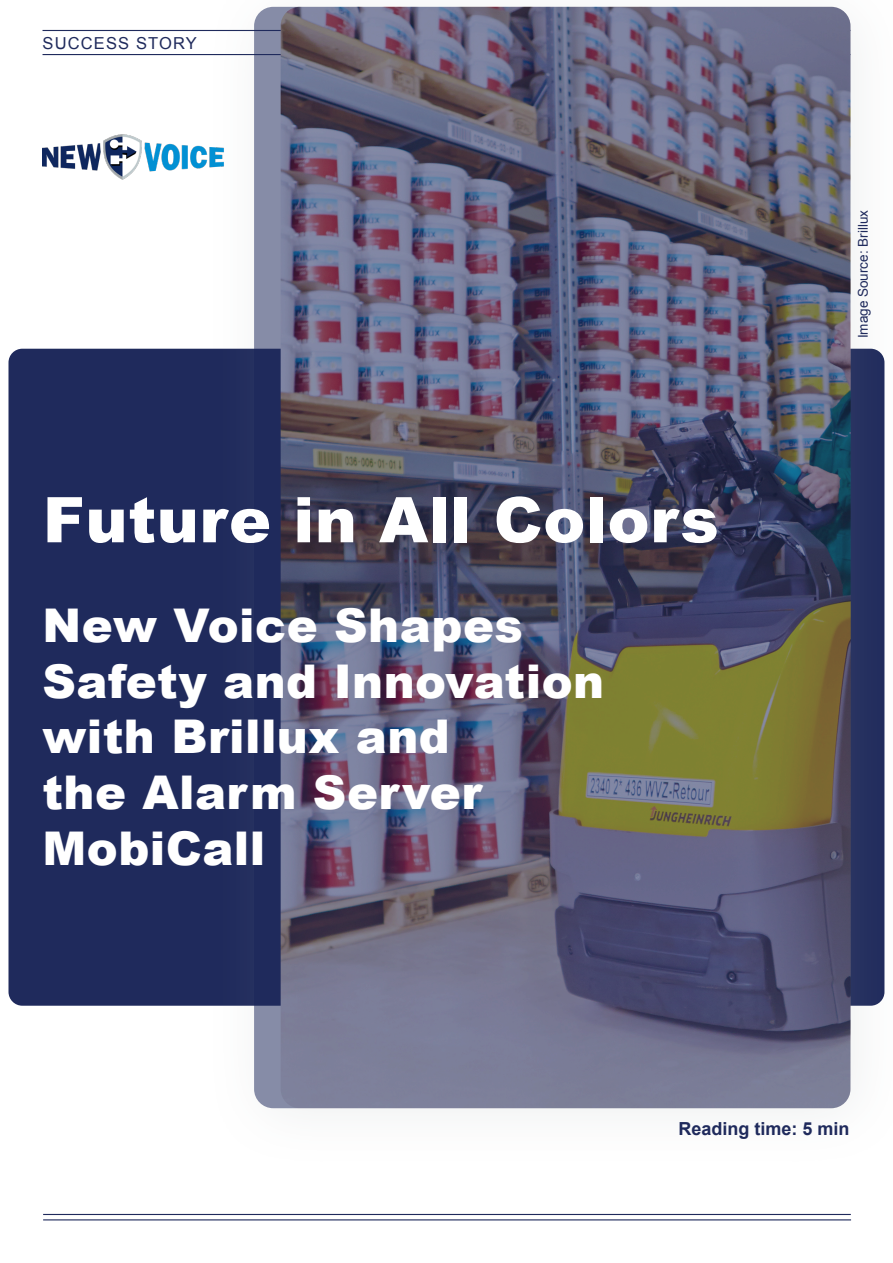
<style>
.page{position:relative;width:893px;height:1263px;background:#fff}
.page>*{position:absolute;margin:0;border:0;box-sizing:border-box;transform-origin:0 0}
.t1{font:900 63px "Arial";letter-spacing:.01em;color:#fff}
.t2{font:900 46.5px/55.8px "Arial";letter-spacing:.01em;color:#fff}
.t3{font:700 18px "Arial";color:#1f2a5c}
.t4{font:16.5px "Arial";letter-spacing:.07em;color:#1f2a5c}
.t5{font:13.5px "Arial";color:#1f2a5c}
</style>
<div class="page">
<div style="left:9px;top:349px;width:875px;height:657px;background:#1f2a5c;border-radius:14px"></div>
<hr style="left:43px;top:30px;width:807px;height:1px;background:#1f2a5c">
<hr style="left:43px;top:54px;width:807px;height:1px;background:#1f2a5c">
<img style="left:43px;top:134px;width:160px;height:46px">
<hr style="left:43px;top:1214px;width:808px;height:1px;background:#1f2a5c">
<hr style="left:43px;top:1219px;width:808px;height:1px;background:#1f2a5c">
<div style="left:203px;top:0;width:690px;height:1171px;background:#949c9d;opacity:.3"></div>
<img style="left:254px;top:7px;width:596px;height:1101px;border-radius:19px">
<p class="t4" style="left:43px;top:32px;width:156px">SUCCESS STORY</p>
<p class="t1" style="left:43px;top:474px;width:677px">Future in All Colors</p>
<p class="t2" style="left:43px;top:596px;width:563px">New Voice Shapes<br>Safety and Innovation with Brillux and<br>the Alarm Server<br>MobiCall</p>
<p class="t5" style="left:854px;top:338px;width:130px;rotate:-90deg">Image Source: Brillux</p>
<p class="t3" style="left:678px;top:1117px;width:173px">Reading time: 5 min</p>
</div>
